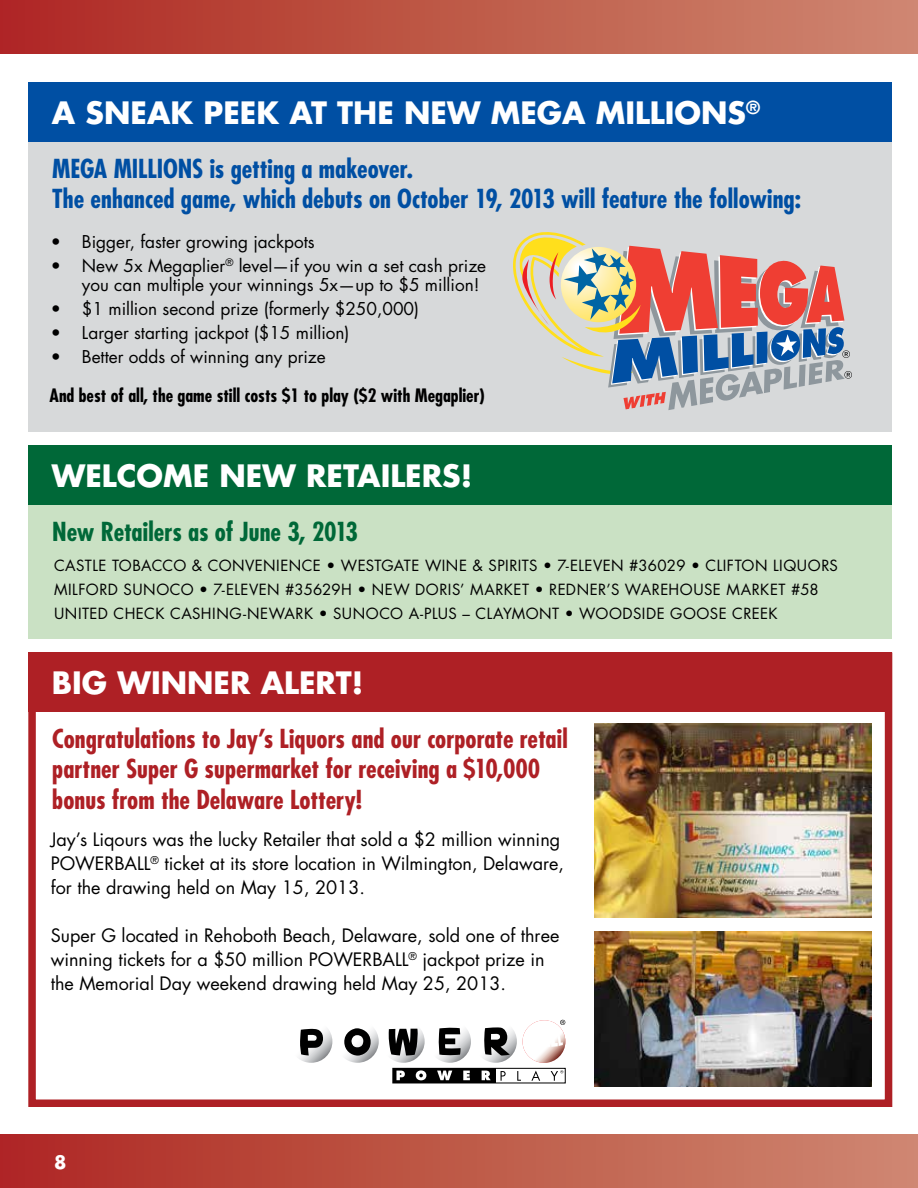
<style>
.page{position:relative;width:918px;height:1188px;background:#fff}
.page>*{position:absolute;margin:0;border:0;box-sizing:border-box;transform-origin:0 0}
.t1{font:700 30px "Futura Std";color:#fff}
.t2{font:700 condensed 25.5px/30.6px "Futura Std";letter-spacing:-.005em;color:#ae2025}
.t3{font:700 condensed 25.5px/30.6px "Futura Std";letter-spacing:-.04em;color:#004fa3}
.t4{font:700 condensed 25.5px "Futura Std";letter-spacing:-.04em;color:#006838}
.t5{font:18px/24px "Futura Std";color:#000}
.t6{font:700 condensed 18px "Futura Std";color:#000}
.t7{font:700 18px "Futura Std";color:#fff}
.t8{font:17.25px/18.9px "Futura Std";color:#000}
.t9{font:15px "Futura Std";letter-spacing:.03em;color:#000}
</style>
<div class="page">
<div style="left:28px;top:652px;width:864px;height:455px;border:8px solid #ae2025"></div>
<div style="left:28px;top:652px;width:864px;height:60px;background:#ae2025"></div>
<div style="left:28px;top:82px;width:864px;height:350px;background:#d7d9da"></div>
<div style="left:28px;top:82px;width:864px;height:60px;background:#004fa3"></div>
<svg style="left:513px;top:232px;width:339px;height:178px"></svg>
<div style="left:28px;top:446px;width:864px;height:193px;background:#cae1c4"></div>
<div style="left:28px;top:445px;width:864px;height:60px;background:#006838"></div>
<svg style="left:299px;top:1027px;width:218px;height:36px"></svg>
<div style="left:393px;top:1068px;width:173px;height:15px;background:#fff;border:1px solid #000"></div>
<div style="left:393px;top:1068px;width:103px;height:15px;background:#000"></div>
<svg style="left:396px;top:1071px;width:9px;height:9px"></svg>
<svg style="left:416px;top:1070px;width:10px;height:10px"></svg>
<svg style="left:437px;top:1071px;width:15px;height:9px"></svg>
<svg style="left:463px;top:1071px;width:7px;height:9px"></svg>
<svg style="left:482px;top:1071px;width:9px;height:9px"></svg>
<svg style="left:501px;top:1071px;width:5px;height:10px"></svg>
<svg style="left:517px;top:1071px;width:4px;height:10px"></svg>
<svg style="left:531px;top:1071px;width:9px;height:10px"></svg>
<svg style="left:551px;top:1070px;width:12px;height:11px"></svg>
<svg style="left:523px;top:1020px;width:42px;height:43px"></svg>
<img style="left:594px;top:724px;width:278px;height:194px">
<img style="left:594px;top:932px;width:277px;height:154px">
<div style="left:0;top:0;width:918px;height:54px;background:linear-gradient(to right,#ae2822,#ce8970)"></div>
<div style="left:0;top:1134px;width:918px;height:54px;background:linear-gradient(to right,#ae2822,#ce8970)"></div>
<h1 class="t1" style="left:52px;top:93px;width:710px">A SNEAK PEEK AT THE NEW MEGA MILLIONS<sup>®</sup></h1>
<h2 class="t3" style="left:52px;top:153px;width:15px">MEGA</h2>
<h2 class="t3" style="left:114px;top:153px;width:13px">MILLIONS</h2>
<h2 class="t3" style="left:52px;top:153px;width:750px;text-indent:157px">is getting a makeover.<br>The enhanced game, which debuts on October 19, 2013 will feature the following:</h2>
<p class="t8" style="left:51px;top:233px;width:265px">• Bigger, faster growing jackpots</p>
<p class="t8" style="left:82px;top:257px;width:406px;text-indent:-31px">• New 5x Megaplier<sup>®</sup> level—if you win a set cash prize you can multiple your winnings 5x—up to $5 million!</p>
<p class="t8" style="left:51px;top:300px;width:370px">• $1 million second prize (formerly $250,000)</p>
<p class="t8" style="left:51px;top:324px;width:300px">• Larger starting jackpot ($15 million)</p>
<p class="t8" style="left:51px;top:348px;width:276px">• Better odds of winning any prize</p>
<p class="t6" style="left:50px;top:384px;width:437px">And best of all, the game still costs $1 to play ($2 with Megaplier)</p>
<h1 class="t1" style="left:52px;top:456px;width:422px">WELCOME NEW RETAILERS!</h1>
<h2 class="t4" style="left:52px;top:516px;width:307px">New Retailers as of June 3, 2013</h2>
<p class="t9" style="left:54px;top:556px;width:21px">Castle</p>
<p class="t9" style="left:112px;top:556px;width:19px">Tobacco</p>
<p class="t9" style="left:192px;top:556px;width:39px">&amp; Conven</p>
<p class="t9" style="left:276px;top:556px;width:15px">ience</p>
<p class="t9" style="left:327px;top:556px;width:41px">• Westgate</p>
<p class="t9" style="left:425px;top:556px;width:163px">Wine &amp; Spirits • 7-Eleven</p>
<p class="t9" style="left:629px;top:556px;width:109px">#36029 • Clifton</p>
<p class="t9" style="left:773px;top:556px;width:35px">Liquors</p>
<p class="t9" style="left:54px;top:580px;width:29px">Milford</p>
<p class="t9" style="left:124px;top:580px;width:22px">Sunoco</p>
<p class="t9" style="left:199px;top:580px;width:45px">• 7-Eleven</p>
<p class="t9" style="left:285px;top:580px;width:210px">#35629H • New Doris’ Market</p>
<p class="t9" style="left:535px;top:580px;width:34px">• Redner</p>
<p class="t9" style="left:607px;top:580px;width:46px">’s Warehouse</p>
<p class="t9" style="left:726px;top:580px;width:25px">Market</p>
<p class="t9" style="left:791px;top:580px;width:29px">#58</p>
<p class="t9" style="left:54px;top:604px;width:38px">United</p>
<p class="t9" style="left:114px;top:604px;width:22px">Check</p>
<p class="t9" style="left:170px;top:604px;width:22px">Cash</p>
<p class="t9" style="left:212px;top:604px;width:60px">ing-Newark</p>
<p class="t9" style="left:319px;top:604px;width:37px">• Sunoco</p>
<p class="t9" style="left:409px;top:604px;width:33px">A-Plus</p>
<p class="t9" style="left:462px;top:604px;width:36px">– Claymont</p>
<p class="t9" style="left:565px;top:604px;width:43px">• Woods</p>
<p class="t9" style="left:642px;top:604px;width:53px">ide Goose</p>
<p class="t9" style="left:732px;top:604px;width:21px">Creek</p>
<h1 class="t1" style="left:52px;top:663px;width:313px">BIG WINNER ALERT!</h1>
<h2 class="t2" style="left:52px;top:723px;width:517px">Congratulations to Jay’s Liquors and our corporate retail partner Super G supermarket for receiving a $10,000 bonus from the Delaware Lottery!</h2>
<p class="t5" style="left:51px;top:828px;width:515px">Jay’s Liqours was the lucky Retailer that sold a $2 million winning<br>POWERBALL<sup>®</sup> ticket at its store location in Wilmington, Delaware, for the drawing held on May 15, 2013.</p>
<p class="t5" style="left:51px;top:924px;width:510px">Super G located in Rehoboth Beach, Delaware, sold one of three winning tickets for a $50 million POWERBALL<sup>®</sup> jackpot prize in the Memorial Day weekend drawing held May 25, 2013.</p>
<p class="t7" style="left:54px;top:1150px;width:14px">8</p>
</div>
